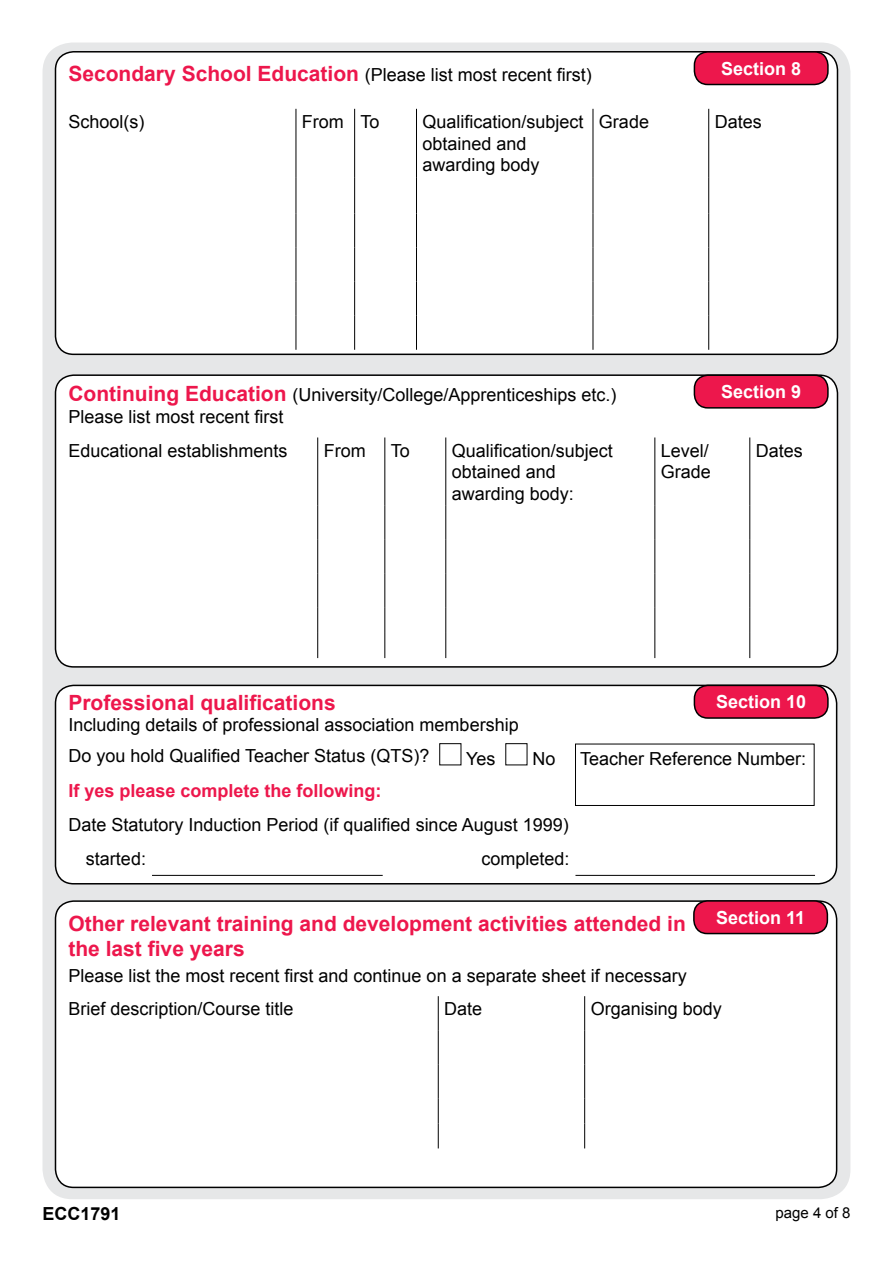
<style>
.page{position:relative;width:893px;height:1263px;background:#fff}
.page>*{position:absolute;margin:0;border:0;box-sizing:border-box;transform-origin:0 0}
.t1{font:700 21px/25.2px "Arial";color:#ed174c}
.t2{font:18px/21.6px "Arial";color:#000}
.t3{font:700 18px "Arial";color:#fff}
.t4{font:700 18px "Arial";color:#ed174c}
.t5{font:700 18px "Arial";color:#000}
.t6{font:15px "Arial";color:#000}
.s1{font-weight:700;font-size:21px;color:#ed174c}
</style>
<div class="page">
<div style="left:43px;top:43px;width:807px;height:1156px;background:#e6e7e8;border-radius:30px"></div>
<div style="left:55px;top:52px;width:782px;height:302px;background:#fff;border-radius:18px"></div>
<div style="left:55px;top:51px;width:783px;height:304px;border:2px solid #000;border-radius:18px"></div>
<div style="left:55px;top:685px;width:782px;height:199px;background:#fff;border-radius:18px"></div>
<div style="left:55px;top:685px;width:782px;height:199px;border:2px solid #000;border-radius:18px"></div>
<div style="left:55px;top:901px;width:782px;height:286px;background:#fff;border-radius:18px"></div>
<div style="left:55px;top:900px;width:782px;height:288px;border:2px solid #000;border-radius:18px"></div>
<div style="left:55px;top:375px;width:782px;height:292px;background:#fff;border-radius:18px"></div>
<div style="left:55px;top:374px;width:783px;height:294px;border:2px solid #000;border-radius:18px"></div>
<hr style="left:296px;top:109px;width:1px;height:68px;background:#000">
<hr style="left:296px;top:177px;width:1px;height:37px;background:#000">
<hr style="left:296px;top:214px;width:1px;height:34px;background:#000">
<hr style="left:296px;top:248px;width:1px;height:34px;background:#000">
<hr style="left:296px;top:282px;width:1px;height:34px;background:#000">
<hr style="left:296px;top:316px;width:1px;height:34px;background:#000">
<hr style="left:354px;top:109px;width:1px;height:68px;background:#000">
<hr style="left:416px;top:109px;width:1px;height:68px;background:#000">
<hr style="left:354px;top:177px;width:1px;height:37px;background:#000">
<hr style="left:416px;top:177px;width:1px;height:37px;background:#000">
<hr style="left:354px;top:214px;width:1px;height:34px;background:#000">
<hr style="left:416px;top:214px;width:1px;height:34px;background:#000">
<hr style="left:354px;top:248px;width:1px;height:34px;background:#000">
<hr style="left:416px;top:248px;width:1px;height:34px;background:#000">
<hr style="left:354px;top:282px;width:1px;height:34px;background:#000">
<hr style="left:416px;top:282px;width:1px;height:34px;background:#000">
<hr style="left:354px;top:316px;width:1px;height:34px;background:#000">
<hr style="left:416px;top:316px;width:1px;height:34px;background:#000">
<hr style="left:593px;top:109px;width:1px;height:68px;background:#000">
<hr style="left:708px;top:109px;width:1px;height:68px;background:#000">
<hr style="left:593px;top:177px;width:1px;height:37px;background:#000">
<hr style="left:708px;top:177px;width:1px;height:37px;background:#000">
<hr style="left:593px;top:214px;width:1px;height:34px;background:#000">
<hr style="left:708px;top:214px;width:1px;height:34px;background:#000">
<hr style="left:593px;top:248px;width:1px;height:34px;background:#000">
<hr style="left:708px;top:248px;width:1px;height:34px;background:#000">
<hr style="left:593px;top:282px;width:1px;height:34px;background:#000">
<hr style="left:708px;top:282px;width:1px;height:34px;background:#000">
<hr style="left:593px;top:316px;width:1px;height:34px;background:#000">
<hr style="left:708px;top:316px;width:1px;height:34px;background:#000">
<hr style="left:317px;top:437px;width:1px;height:69px;background:#000">
<hr style="left:384px;top:437px;width:1px;height:69px;background:#000">
<hr style="left:445px;top:437px;width:1px;height:69px;background:#000">
<hr style="left:654px;top:437px;width:1px;height:69px;background:#000">
<hr style="left:749px;top:437px;width:1px;height:69px;background:#000">
<hr style="left:317px;top:506px;width:1px;height:34px;background:#000">
<hr style="left:384px;top:506px;width:1px;height:34px;background:#000">
<hr style="left:445px;top:506px;width:1px;height:34px;background:#000">
<hr style="left:654px;top:506px;width:1px;height:34px;background:#000">
<hr style="left:749px;top:506px;width:1px;height:34px;background:#000">
<hr style="left:317px;top:540px;width:1px;height:34px;background:#000">
<hr style="left:384px;top:540px;width:1px;height:34px;background:#000">
<hr style="left:445px;top:540px;width:1px;height:34px;background:#000">
<hr style="left:654px;top:540px;width:1px;height:34px;background:#000">
<hr style="left:749px;top:540px;width:1px;height:34px;background:#000">
<hr style="left:317px;top:574px;width:1px;height:34px;background:#000">
<hr style="left:384px;top:574px;width:1px;height:34px;background:#000">
<hr style="left:445px;top:574px;width:1px;height:34px;background:#000">
<hr style="left:654px;top:574px;width:1px;height:34px;background:#000">
<hr style="left:749px;top:574px;width:1px;height:34px;background:#000">
<svg style="left:317px;top:608px;width:1px;height:50px"></svg>
<svg style="left:384px;top:608px;width:1px;height:50px"></svg>
<svg style="left:445px;top:608px;width:1px;height:50px"></svg>
<svg style="left:654px;top:608px;width:1px;height:50px"></svg>
<svg style="left:749px;top:608px;width:1px;height:50px"></svg>
<hr style="left:575px;top:875px;width:240px;height:1px;background:#000">
<hr style="left:152px;top:875px;width:231px;height:1px;background:#000">
<div style="left:439px;top:743px;width:22px;height:22px;border:1px solid #000"></div>
<hr style="left:438px;top:996px;width:1px;height:34px;background:#000">
<hr style="left:584px;top:996px;width:1px;height:34px;background:#000">
<hr style="left:438px;top:1030px;width:1px;height:34px;background:#000">
<hr style="left:584px;top:1030px;width:1px;height:34px;background:#000">
<hr style="left:438px;top:1064px;width:1px;height:34px;background:#000">
<hr style="left:584px;top:1064px;width:1px;height:34px;background:#000">
<svg style="left:438px;top:1098px;width:1px;height:50px"></svg>
<svg style="left:584px;top:1098px;width:1px;height:50px"></svg>
<div style="left:694px;top:52px;width:134px;height:32px;background:#ed174c;border-radius:14px"></div>
<div style="left:694px;top:51px;width:135px;height:34px;border:2px solid #000;border-radius:14px"></div>
<div style="left:694px;top:375px;width:134px;height:33px;background:#ed174c;border-radius:14px"></div>
<div style="left:694px;top:374px;width:135px;height:35px;border:2px solid #000;border-radius:14px"></div>
<div style="left:694px;top:685px;width:134px;height:33px;background:#ed174c;border-radius:14px"></div>
<div style="left:694px;top:685px;width:135px;height:34px;border:2px solid #000;border-radius:14px"></div>
<div style="left:694px;top:901px;width:133px;height:32px;background:#ed174c;border-radius:14px"></div>
<div style="left:693px;top:900px;width:135px;height:34px;border:2px solid #000;border-radius:14px"></div>
<div style="left:575px;top:744px;width:239px;height:62px;border:1px solid #000"></div>
<p class="t3" style="left:721px;top:58px;width:82px">Section 8</p>
<p class="t2" style="left:68px;top:64px;width:525px"><span class="s1">Secondary School Education</span> (Please list most recent first)</p>
<p class="t2" style="left:68px;top:111px;width:78px">School(s)</p>
<p class="t2" style="left:302px;top:111px;width:79px">From To</p>
<p class="t2" style="left:422px;top:111px;width:163px">Qualification/subject obtained and awarding body</p>
<p class="t2" style="left:599px;top:111px;width:52px">Grade</p>
<p class="t2" style="left:715px;top:111px;width:49px">Dates</p>
<p class="t3" style="left:721px;top:381px;width:82px">Section 9</p>
<p class="t2" style="left:68px;top:384px;width:550px"><span class="s1">Continuing Education</span> (University/College/Apprenticeships etc.)<br>Please list most recent first</p>
<p class="t2" style="left:68px;top:440px;width:221px">Educational establishments</p>
<p class="t2" style="left:324px;top:440px;width:43px">From</p>
<p class="t2" style="left:391px;top:440px;width:21px">To</p>
<p class="t2" style="left:452px;top:440px;width:163px">Qualification/subject obtained and awarding body:</p>
<p class="t2" style="left:661px;top:440px;width:52px">Level/<br>Grade</p>
<p class="t2" style="left:756px;top:440px;width:49px">Dates</p>
<p class="t1" style="left:68px;top:690px;width:269px">Professional qualifications</p>
<p class="t2" style="left:68px;top:710px;width:452px;line-height:31px">Including details of professional association membership<br>Do you hold Qualified Teacher Status (QTS)?</p>
<p class="t2" style="left:466px;top:748px;width:31px">Yes</p>
<p class="t2" style="left:532px;top:748px;width:25px">No</p>
<p class="t4" style="left:68px;top:780px;width:315px">If yes please complete the following:</p>
<p class="t2" style="left:86px;top:808px;width:484px;line-height:34px;text-indent:-18px">Date Statutory Induction Period (if qualified since August 1999) started:</p>
<p class="t2" style="left:481px;top:848px;width:90px">completed:</p>
<p class="t3" style="left:716px;top:692px;width:92px">Section 10</p>
<p class="t2" style="left:580px;top:748px;width:228px">Teacher Reference Number:</p>
<p class="t3" style="left:716px;top:907px;width:91px">Section 11</p>
<p class="t1" style="left:68px;top:911px;width:619px">Other relevant training and development activities attended in the last five years</p>
<p class="t2" style="left:68px;top:959px;width:620px;line-height:33.6px">Please list the most recent first and continue on a separate sheet if necessary<br>Brief description/Course title</p>
<p class="t2" style="left:444px;top:998px;width:40px">Date</p>
<p class="t2" style="left:591px;top:998px;width:133px">Organising body</p>
<p class="t5" style="left:43px;top:1203px;width:80px">ECC1791</p>
<p class="t6" style="left:775px;top:1202px;width:77px">page 4 of 8</p>
</div>
